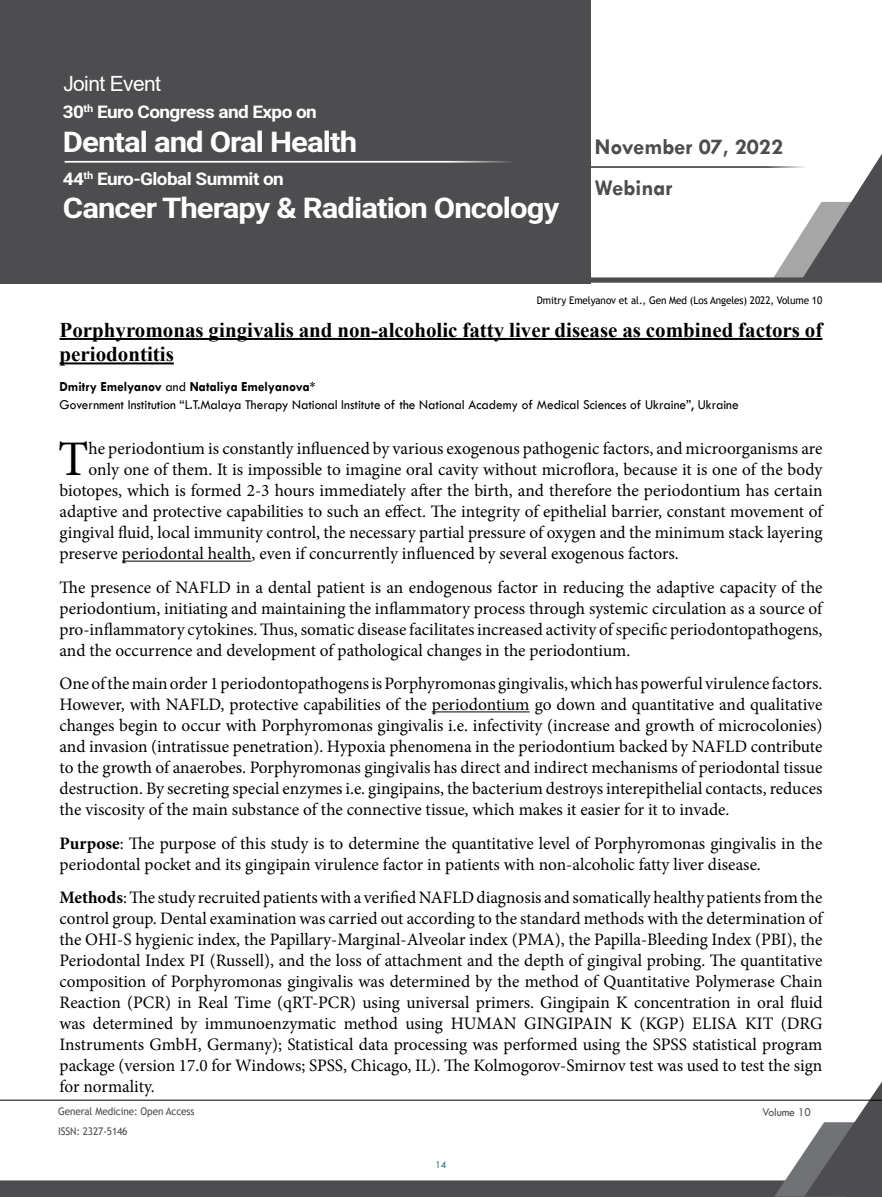
<style>
.page{position:relative;width:882px;height:1197px;background:#fff}
.page>*{position:absolute;margin:0;border:0;box-sizing:border-box;transform-origin:0 0}
.t1{font:49.88px "Minion Pro";color:#000}
.t2{font:700 28.53px "Roboto";letter-spacing:-.03em;color:#fff;scale:1.09 1}
.t3{font:700 22.75px/41.1px "Tw Cen";color:#4d4d4f}
.t4{font:700 21px/24.5px "Times New Roman";color:#000}
.t5{font:21px "Arial";letter-spacing:-.03em;color:#fff}
.t6{font:17.5px/21px "Minion Pro";color:#000;text-align:justify}
.t7{font:700 17.5px "Roboto";letter-spacing:-.03em;color:#fff;scale:1.09 1}
.t8{font:14px/17.5px "Tw Cen";color:#000;scale:.95 1}
.t9{font:12.25px "Tw Cen";letter-spacing:-.01em;color:#4d4d4f;scale:.95 1}
.t10{font:10.5px "Trebuchet MS";letter-spacing:-.01em;color:#000;scale:.95 1}
.t11{font:10.5px "Trebuchet MS";letter-spacing:-.01em;color:#4d4d4f;scale:.95 1}
.t12{font:10.5px "Tw Cen";color:#15697e;scale:.95 1}
.s1{font-weight:700}
</style>
<div class="page">
<svg style="left:0;top:1081px;width:882px;height:116px"></svg>
<hr style="left:0;top:1100px;width:882px;height:1px;background:#000">
<div style="left:0;top:0;width:590px;height:283px;background:#4d4d4f"></div>
<svg style="left:64px;top:153px;width:818px;height:130px"></svg>
<hr style="left:65px;top:161px;width:477px;height:2px;background:#fff">
<hr style="left:60px;top:338px;width:762px;height:2px;background:#000">
<hr style="left:60px;top:362px;width:114px;height:2px;background:#000">
<hr style="left:122px;top:561px;width:129px;height:1px;background:#000">
<hr style="left:432px;top:711px;width:98px;height:1px;background:#000">
<p class="t5" style="left:63px;top:69px;width:99px">Joint Event</p>
<p class="t7" style="left:63px;top:100px;width:235px">30<sup>th</sup> Euro Congress and Expo on</p>
<h2 class="t2" style="left:63px;top:121px;width:271px">Dental and Oral Health</h2>
<p class="t7" style="left:63px;top:166px;width:204px">44<sup>th</sup> Euro-Global Summit on</p>
<h2 class="t2" style="left:63px;top:188px;width:457px">Cancer Therapy &amp; Radiation Oncology</h2>
<h3 class="t3" style="left:595px;top:126px;width:190px">November 07, 2022<br>Webinar</h3>
<p class="t10" style="left:537px;top:293px;width:302px">Dmitry Emelyanov et al., Gen Med (Los Angeles) 2022, Volume 10</p>
<p class="t4" style="left:60px;top:317px;width:764px">Porphyromonas gingivalis and non-alcoholic fatty liver disease as combined factors of periodontitis</p>
<p class="t8" style="left:60px;top:378px;width:716px"><span class="s1">Dmitry Emelyanov</span> and <span class="s1">Nataliya Emelyanova*<br></span>Government Institution “L.T.Malaya Therapy National Institute of the National Academy of Medical Sciences of Ukraine”, Ukraine</p>
<h1 class="t1" style="left:58px;top:426px;width:32px">T</h1>
<p class="t6" style="left:89px;top:438px;width:735px">he periodontium is constantly influenced by various exogenous pathogenic factors, and microorganisms are</p>
<p class="t6" style="left:89px;top:459px;width:735px">only one of them. It is impossible to imagine oral cavity without microflora, because it is one of the body</p>
<p class="t6" style="left:60px;top:480px;width:764px">biotopes, which is formed 2-3 hours immediately after the birth, and therefore the periodontium has certain</p>
<p class="t6" style="left:60px;top:501px;width:765px">adaptive and protective capabilities to such an effect. The integrity of epithelial barrier, constant movement of</p>
<p class="t6" style="left:60px;top:522px;width:765px">gingival fluid, local immunity control, the necessary partial pressure of oxygen and the minimum stack layering</p>
<p class="t6" style="left:60px;top:543px;width:621px">preserve periodontal health, even if concurrently influenced by several exogenous factors.</p>
<p class="t6" style="left:60px;top:577px;width:765px">The presence of NAFLD in a dental patient is an endogenous factor in reducing the adaptive capacity of the periodontium, initiating and maintaining the inflammatory process through systemic circulation as a source of pro-inflammatory cytokines. Thus, somatic disease facilitates increased activity of specific periodontopathogens, and the occurrence and development of pathological changes in the periodontium.</p>
<p class="t6" style="left:60px;top:673px;width:764px">One of the main order 1 periodontopathogens is Porphyromonas gingivalis, which has powerful virulence factors.<br>However, with NAFLD, protective capabilities of the periodontium go down and quantitative and qualitative changes begin to occur with Porphyromonas gingivalis i.e. infectivity (increase and growth of microcolonies) and invasion (intratissue penetration). Hypoxia phenomena in the periodontium backed by NAFLD contribute to the growth of anaerobes. Porphyromonas gingivalis has direct and indirect mechanisms of periodontal tissue destruction. By secreting special enzymes i.e. gingipains, the bacterium destroys interepithelial contacts, reduces the viscosity of the main substance of the connective tissue, which makes it easier for it to invade.</p>
<p class="t6" style="left:60px;top:833px;width:764px"><span class="s1">Purpose</span>: The purpose of this study is to determine the quantitative level of Porphyromonas gingivalis in the periodontal pocket and its gingipain virulence factor in patients with non-alcoholic fatty liver disease.</p>
<p class="t6" style="left:60px;top:887px;width:765px"><span class="s1">Methods</span>: The study recruited patients with a verified NAFLD diagnosis and somatically healthy patients from the control group. Dental examination was carried out according to the standard methods with the determination of the OHI-S hygienic index, the Papillary-Marginal-Alveolar index (PMA), the Papilla-Bleeding Index (PBI), the Periodontal Index PI (Russell), and the loss of attachment and the depth of gingival probing. The quantitative composition of Porphyromonas gingivalis was determined by the method of Quantitative Polymerase Chain Reaction (PCR) in Real Time (qRT-PCR) using universal primers. Gingipain K concentration in oral fluid was determined by immunoenzymatic method using HUMAN GINGIPAIN K (KGP) ELISA KIT (DRG Instruments GmbH, Germany); Statistical data processing was performed using the SPSS statistical program package (version 17.0 for Windows; SPSS, Chicago, IL). The Kolmogorov-Smirnov test was used to test the sign for normality.</p>
<p class="t11" style="left:58px;top:1105px;width:145px">General Medicine: Open Access</p>
<p class="t9" style="left:762px;top:1104px;width:53px">Volume 10</p>
<p class="t11" style="left:58px;top:1125px;width:75px">ISSN: 2327-5146</p>
<p class="t12" style="left:436px;top:1159px;width:13px">14</p>
</div>
